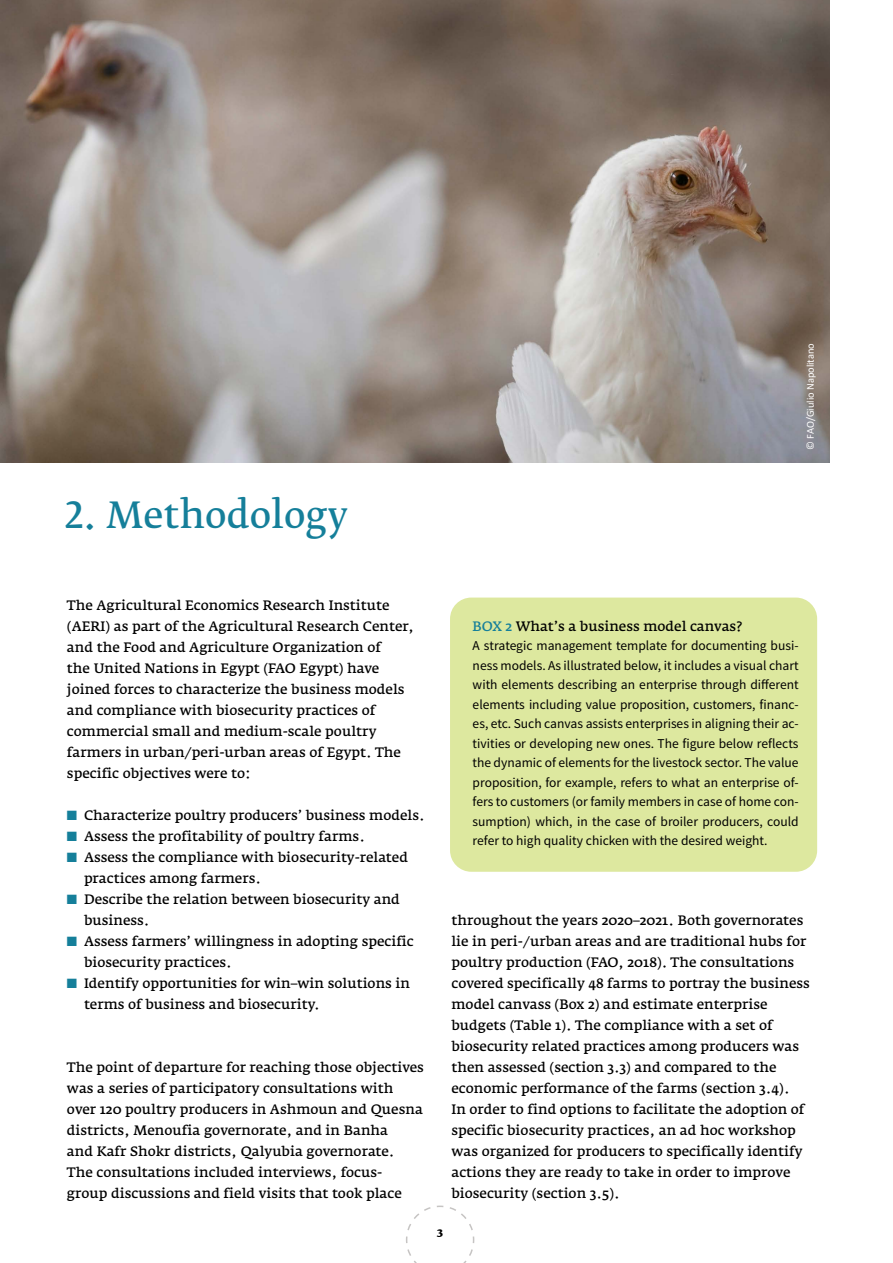
<style>
.page{position:relative;width:893px;height:1263px;background:#fff}
.page>*{position:absolute;margin:0;border:0;box-sizing:border-box;transform-origin:0 0}
.t1{font:36px "Fedra Serif B Normal TF";color:#157f9a}
.t2{font:13.5px/21px "Fedra Serif A";color:#000}
.t3{font:13.5px/19.5px "Source Sans Pro";color:#000;text-align:justify}
.t4{font:12px "Fedra Serif B Bold SC";color:#000}
.t5{font:10.5px "Calibri";color:#fff}
.s1{color:#157f9a}
</style>
<div class="page">
<svg style="left:406px;top:1205px;width:69px;height:58px"></svg>
<div style="left:450px;top:597px;width:367px;height:275px;background:#dde89f;border-radius:21px"></div>
<img style="left:0;top:0;width:830px;height:463px">
<h1 class="t1" style="left:63px;top:494px;width:287px">2. Methodology</h1>
<p class="t5" style="left:803px;top:450px;width:108px;rotate:-90deg">© FAO/Giulio Napolitano</p>
<p class="t2" style="left:67px;top:595px;width:349px">The Agricultural Economics Research Institute (AERI) as part of the Agricultural Research Center, and the Food and Agriculture Organization of<br>the United Nations in Egypt (FAO Egypt) have joined forces to characterize the business models and compliance with biosecurity practices of commercial small and medium-scale poultry farmers in urban/peri-urban areas of Egypt. The specific objectives were to:</p>
<p class="t2" style="left:67px;top:805px;width:359px"><span class="s1">■</span> Characterize poultry producers’ business models.</p>
<p class="t2" style="left:67px;top:826px;width:300px"><span class="s1">■</span> Assess the profitability of poultry farms.</p>
<p class="t2" style="left:84px;top:847px;width:326px;text-indent:-17px"><span class="s1">■</span> Assess the compliance with biosecurity-related practices among farmers.</p>
<p class="t2" style="left:84px;top:889px;width:317px;text-indent:-17px"><span class="s1">■</span> Describe the relation between biosecurity and business.</p>
<p class="t2" style="left:84px;top:931px;width:331px;text-indent:-17px"><span class="s1">■</span> Assess farmers’ willingness in adopting specific biosecurity practices.</p>
<p class="t2" style="left:84px;top:973px;width:328px;text-indent:-17px"><span class="s1">■</span> Identify opportunities for win–win solutions in terms of business and biosecurity.</p>
<p class="t2" style="left:67px;top:1057px;width:358px">The point of departure for reaching those objectives was a series of participatory consultations with over 120 poultry producers in Ashmoun and Quesna districts, Menoufia governorate, and in Banha<br>and Kafr Shokr districts, Qalyubia governorate.<br>The consultations included interviews, focus&shy;group discussions and field visits that took place</p>
<p class="t2" style="left:473px;top:616px;width:271px"><span class="s1">BOX 2</span> What’s a business model canvas?</p>
<p class="t3" style="left:473px;top:636px;width:328px">A strategic management template for documenting busi&shy;ness models. As illustrated below, it includes a visual chart with elements describing an enterprise through different elements including value proposition, customers, financ&shy;es, etc. Such canvas assists enterprises in aligning their ac&shy;tivities or developing new ones. The figure below reflects the dynamic of elements for the livestock sector. The value proposition, for example, refers to what an enterprise of&shy;fers to customers (or family members in case of home con&shy;sumption) which, in the case of broiler producers, could refer to high quality chicken with the desired weight.</p>
<p class="t2" style="left:451px;top:910px;width:360px">throughout the years 2020–2021. Both governorates lie in peri-/urban areas and are traditional hubs for poultry production (FAO, 2018). The consultations covered specifically 48 farms to portray the business model canvass (Box 2) and estimate enterprise budgets (Table 1). The compliance with a set of biosecurity related practices among producers was then assessed (section 3.3) and compared to the economic performance of the farms (section 3.4).<br>In order to find options to facilitate the adoption of specific biosecurity practices, an ad hoc workshop was organized for producers to specifically identify actions they are ready to take in order to improve biosecurity (section 3.5).</p>
<p class="t4" style="left:437px;top:1223px;width:8px">3</p>
</div>
